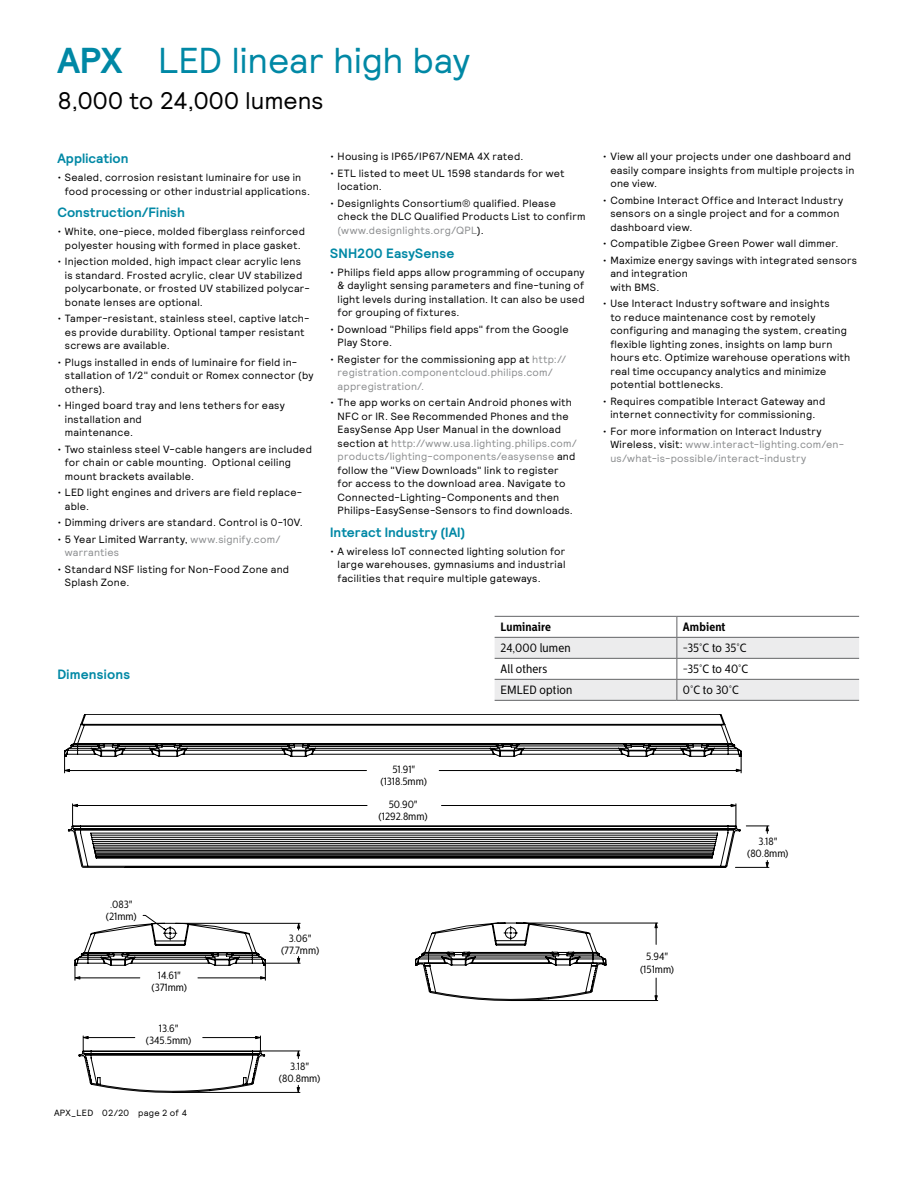
<style>
.page{position:relative;width:918px;height:1188px;background:#fff}
.page>*{position:absolute;margin:0;border:0;box-sizing:border-box;transform-origin:0 0}
.t1{font:36px "Relative";letter-spacing:-.005em;color:#0088a5}
.t2{font:24px "Relative";color:#000}
.t3{font:700 13.5px "Relative";letter-spacing:.01em;color:#0088a5}
.t4{font:12px "Centrale Sans Cnd";letter-spacing:.01em;color:#000}
.t5{font:700 12px "Centrale Sans Cnd";letter-spacing:.01em;color:#000}
.t6{font:10.5px/13.5px "Relative";letter-spacing:.025em;color:#000}
.t7{font:10.5px/13.5px "Relative";letter-spacing:.025em;color:#8a8c8e}
.t8{font:10.5px/12.5px "Centrale Sans Cnd";color:#000;text-align:center}
.t9{font:9px "Relative";letter-spacing:.015em;color:#000}
.s1{font-weight:700}
.s2{color:#000}
.s3{color:#8a8c8e}
</style>
<div class="page">
<svg style="left:64px;top:714px;width:678px;height:42px"></svg>
<svg style="left:72px;top:805px;width:665px;height:288px"></svg>
<svg style="left:765px;top:825px;width:4px;height:7px"></svg>
<svg style="left:765px;top:862px;width:4px;height:6px"></svg>
<svg style="left:736px;top:768px;width:6px;height:4px"></svg>
<svg style="left:730px;top:803px;width:7px;height:5px"></svg>
<svg style="left:64px;top:768px;width:6px;height:5px"></svg>
<svg style="left:72px;top:803px;width:6px;height:5px"></svg>
<svg style="left:83px;top:1035px;width:6px;height:5px"></svg>
<svg style="left:74px;top:915px;width:192px;height:66px"></svg>
<svg style="left:255px;top:1035px;width:6px;height:5px"></svg>
<svg style="left:296px;top:1050px;width:4px;height:7px"></svg>
<svg style="left:296px;top:1087px;width:4px;height:6px"></svg>
<svg style="left:297px;top:923px;width:4px;height:6px"></svg>
<svg style="left:297px;top:958px;width:4px;height:6px"></svg>
<svg style="left:654px;top:922px;width:4px;height:6px"></svg>
<svg style="left:654px;top:995px;width:4px;height:6px"></svg>
<hr style="left:495px;top:616px;width:182px;height:1px;background:#636466">
<hr style="left:677px;top:616px;width:182px;height:1px;background:#636466">
<svg style="left:495px;top:617px;width:364px;height:83px"></svg>
<hr style="left:495px;top:700px;width:182px;height:1px;background:#636466">
<hr style="left:677px;top:700px;width:182px;height:1px;background:#636466">
<h1 class="t1" style="left:57px;top:37px;width:414px"><span class="s1">APX</span> LED linear high bay</h1>
<h2 class="t2" style="left:57px;top:85px;width:268px">8,000 to 24,000 lumens</h2>
<p class="t3" style="left:57px;top:149px;width:73px">Application</p>
<p class="t6" style="left:65px;top:170px;width:247px;text-indent:-7px">• Sealed, corrosion resistant luminaire for use in food processing or other industrial applications.</p>
<p class="t3" style="left:57px;top:203px;width:129px">Construction/Finish</p>
<p class="t6" style="left:57px;top:224px;width:249px;text-align:center">• White, one-piece, molded fiberglass reinforced polyester housing with formed in place gasket.</p>
<p class="t6" style="left:65px;top:254px;width:247px;text-indent:-7px">• Injection molded, high impact clear acrylic lens is standard. Frosted acrylic, clear UV stabilized polycarbonate, or frosted UV stabilized polycar&shy;bonate lenses are optional.</p>
<p class="t6" style="left:65px;top:311px;width:246px;text-indent:-7px">• Tamper-resistant, stainless steel, captive latch&shy;es provide durability. Optional tamper resistant screws are available.</p>
<p class="t6" style="left:65px;top:355px;width:250px;text-indent:-7px">• Plugs installed in ends of luminaire for field in&shy;stallation of 1/2" conduit or Romex connector (by others).</p>
<p class="t6" style="left:65px;top:398px;width:221px;text-indent:-7px">• Hinged board tray and lens tethers for easy installation and<br>maintenance.</p>
<p class="t6" style="left:65px;top:442px;width:249px;text-indent:-7px">• Two stainless steel V-cable hangers are included for chain or cable mounting. Optional ceiling mount brackets available.</p>
<p class="t6" style="left:65px;top:485px;width:239px;text-indent:-7px">• LED light engines and drivers are field replace&shy;able.</p>
<p class="t6" style="left:57px;top:515px;width:247px">• Dimming drivers are standard. Control is 0-10V.</p>
<p class="t7" style="left:65px;top:532px;width:217px;text-indent:-7px"><span class="s2">• 5 Year Limited Warranty,</span> www.signify.com/ warranties</p>
<p class="t6" style="left:65px;top:562px;width:226px;text-indent:-7px">• Standard NSF listing for Non-Food Zone and<br>Splash Zone.</p>
<p class="t6" style="left:330px;top:149px;width:195px">• Housing is IP65/IP67/NEMA 4X rated.</p>
<p class="t6" style="left:338px;top:166px;width:228px;text-indent:-7px">• ETL listed to meet UL 1598 standards for wet location.</p>
<p class="t6" style="left:338px;top:196px;width:249px;text-indent:-7px">• Designlights Consortium® qualified. Please check the DLC Qualified Products List to confirm <span class="s3">(www.designlights.org/QPL</span>).</p>
<p class="t3" style="left:330px;top:244px;width:126px">SNH200 EasySense</p>
<p class="t6" style="left:338px;top:265px;width:249px;text-align:justify;text-indent:-7px">• Philips field apps allow programming of occupany &amp; daylight sensing parameters and fine-tuning of light levels during installation. It can also be used for grouping of fixtures.</p>
<p class="t6" style="left:338px;top:322px;width:233px;text-indent:-7px">• Download "Philips field apps" from the Google<br>Play Store.</p>
<p class="t7" style="left:338px;top:352px;width:230px;text-indent:-7px"><span class="s2">• Register for the commissioning app at</span> http:// registration.componentcloud.philips.com/ appregistration/.</p>
<p class="t6" style="left:338px;top:395px;width:241px;text-indent:-7px">• The app works on certain Android phones with NFC or IR. See Recommended Phones and the EasySense App User Manual in the download section at <span class="s3">http://www.usa.lighting.philips.com/ products/lighting-components/easysense</span> and follow the "View Downloads" link to register<br>for access to the download area. Navigate to Connected-Lighting-Components and then Philips-EasySense-Sensors to find downloads.</p>
<p class="t3" style="left:330px;top:523px;width:137px">Interact Industry (IAI)</p>
<p class="t6" style="left:338px;top:544px;width:229px;text-align:justify;text-indent:-7px">• A wireless IoT connected lighting solution for large warehouses, gymnasiums and industrial facilities that require multiple gateways.</p>
<p class="t6" style="left:610px;top:149px;width:246px;text-indent:-7px">• View all your projects under one dashboard and easily compare insights from multiple projects in one view.</p>
<p class="t6" style="left:610px;top:193px;width:234px;text-indent:-7px">• Combine Interact Office and Interact Industry sensors on a single project and for a common dashboard view.</p>
<p class="t6" style="left:603px;top:236px;width:237px">• Compatible Zigbee Green Power wall dimmer.</p>
<p class="t6" style="left:610px;top:253px;width:248px;text-indent:-7px">• Maximize energy savings with integrated sensors and integration<br>with BMS.</p>
<p class="t6" style="left:610px;top:296px;width:241px;text-indent:-7px">• Use Interact Industry software and insights<br>to reduce maintenance cost by remotely configuring and managing the system, creating flexible lighting zones, insights on lamp burn hours etc. Optimize warehouse operations with real time occupancy analytics and minimize potential bottlenecks.</p>
<p class="t6" style="left:603px;top:394px;width:224px;text-align:center">• Requires compatible Interact Gateway and internet connectivity for commissioning.</p>
<p class="t7" style="left:610px;top:424px;width:235px;text-indent:-7px"><span class="s2">• For more information on Interact Industry<br>Wireless, visit:</span> www.interact-lighting.com/en&shy;us/what-is-possible/interact-industry</p>
<p class="t3" style="left:57px;top:665px;width:74px">Dimensions</p>
<p class="t8" style="left:106px;top:898px;width:32px">.083" (21mm)</p>
<p class="t8" style="left:152px;top:969px;width:37px">14.61" (371mm)</p>
<p class="t8" style="left:146px;top:1022px;width:47px">13.6" (345.5mm)</p>
<p class="t9" style="left:54px;top:1107px;width:135px">APX_LED 02/20 page 2 of 4</p>
<p class="t8" style="left:281px;top:932px;width:40px">3.06" (77.7mm)</p>
<p class="t8" style="left:279px;top:1060px;width:43px">3.18" (80.8mm)</p>
<p class="t8" style="left:380px;top:763px;width:48px">51.91" (1318.5mm)</p>
<p class="t8" style="left:379px;top:798px;width:51px">50.90" (1292.8mm)</p>
<p class="t5" style="left:501px;top:620px;width:52px">Luminaire</p>
<p class="t5" style="left:683px;top:620px;width:44px">Ambient</p>
<p class="t4" style="left:501px;top:641px;width:72px">24,000 lumen</p>
<p class="t4" style="left:683px;top:641px;width:65px">-35°C to 35°C</p>
<p class="t4" style="left:501px;top:662px;width:48px">All others</p>
<p class="t4" style="left:683px;top:662px;width:67px">-35°C to 40°C</p>
<p class="t4" style="left:501px;top:683px;width:73px">EMLED option</p>
<p class="t4" style="left:683px;top:683px;width:58px">0°C to 30°C</p>
<p class="t8" style="left:640px;top:950px;width:36px">5.94" (151mm)</p>
<p class="t8" style="left:747px;top:835px;width:43px">3.18" (80.8mm)</p>
</div>
